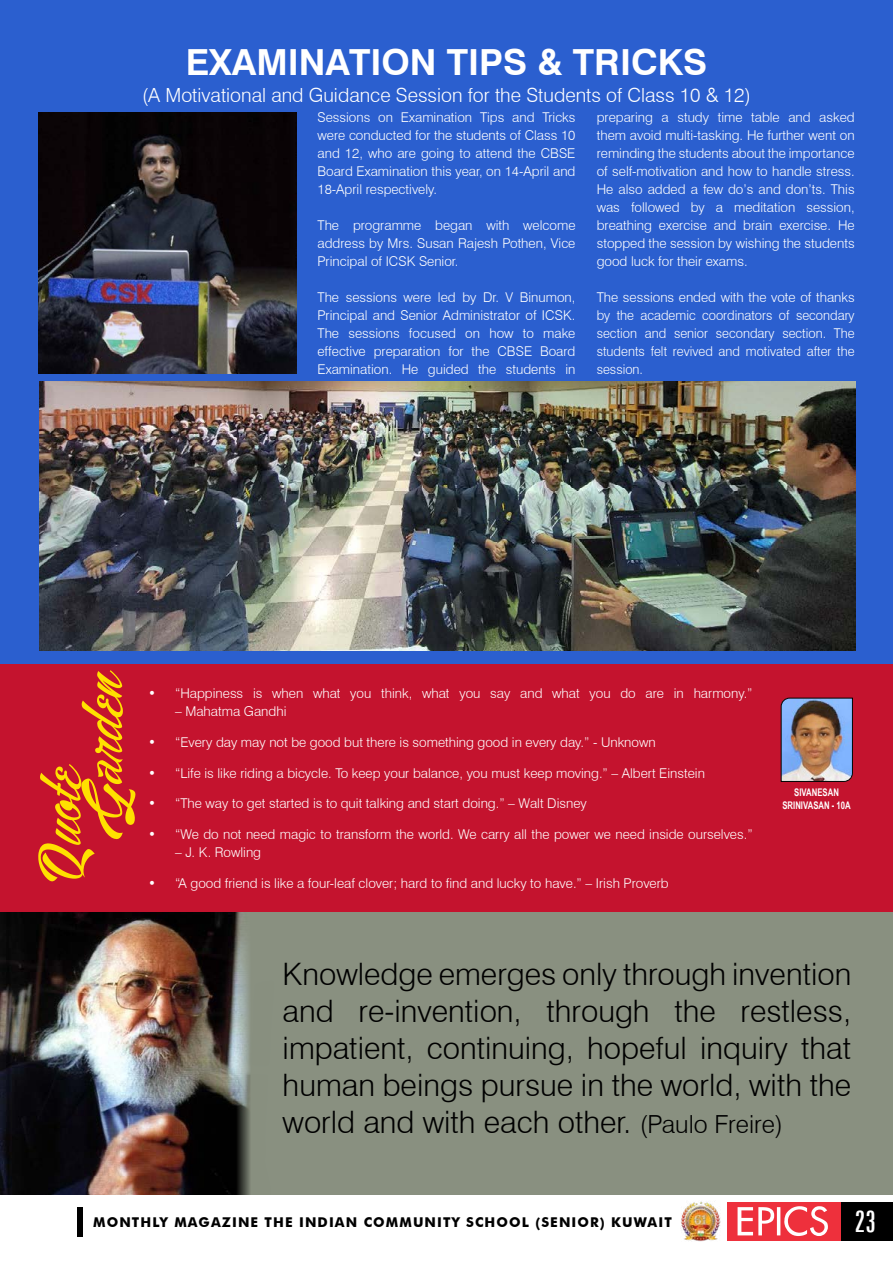
<style>
.page{position:relative;width:893px;height:1263px;background:#fff}
.page>*{position:absolute;margin:0;border:0;box-sizing:border-box;transform-origin:0 0}
.t1{font:700 36px "Swiss 721 BT";color:#fff}
.t2{font:300 30.9px/37px "Swiss 721 BT";color:#000;text-align:justify}
.t3{font:extra-condensed 30px "Zurich BT";color:#fff}
.t4{font:300 19.5px "Swiss 721 BT";color:#fff}
.t5{font:300 13.5px/18px "Swiss 721 BT";color:#fff;text-align:justify}
.t6{font:700 13.5px "Futura BT";letter-spacing:.08em;color:#000}
.t7{font:700 10.5px/12.6px "Arial Narrow";color:#fff;text-align:center;scale:.9 1}
.s1{font-size:24.9px}
</style>
<div class="page">
<div style="left:0;top:912px;width:893px;height:283px;background:#899080"></div>
<div style="left:0;top:0;width:893px;height:664px;background:#2b5fcf"></div>
<div style="left:0;top:664px;width:893px;height:248px;background:#c4132e"></div>
<svg style="left:38px;top:670px;width:97px;height:211px"></svg>
<img style="left:780px;top:697px;width:73px;height:85px">
<img style="left:38px;top:113px;width:258px;height:261px">
<img style="left:39px;top:382px;width:816px;height:269px">
<img style="left:0;top:912px;width:250px;height:283px">
<div style="left:840px;top:1202px;width:53px;height:39px;background:#000"></div>
<div style="left:727px;top:1202px;width:113px;height:39px;background:#ee303c"></div>
<svg style="left:738px;top:1206px;width:90px;height:30px"></svg>
<div style="left:77px;top:1207px;width:5px;height:29px;background:#000"></div>
<img style="left:681px;top:1201px;width:40px;height:40px">
<h1 class="t1" style="left:186px;top:40px;width:523px">EXAMINATION TIPS &amp; TRICKS</h1>
<h3 class="t4" style="left:142px;top:83px;width:610px">(A Motivational and Guidance Session for the Students of Class 10 &amp; 12)</h3>
<p class="t5" style="left:317px;top:108px;width:259px">Sessions on Examination Tips and Tricks were conducted for the students of Class 10 and 12, who are going to attend the CBSE Board Examination this year, on 14-April and 18-April respectively.</p>
<p class="t5" style="left:317px;top:216px;width:259px">The programme began with welcome address by Mrs. Susan Rajesh Pothen, Vice Principal of ICSK Senior.</p>
<p class="t5" style="left:317px;top:288px;width:259px">The sessions were led by Dr. V Binumon, Principal and Senior Administrator of ICSK.<br>The sessions focused on how to make effective preparation for the CBSE Board Examination. He guided the students in</p>
<p class="t5" style="left:597px;top:108px;width:259px">preparing a study time table and asked them avoid multi-tasking. He further went on reminding the students about the importance of self-motivation and how to handle stress.<br>He also added a few do’s and don’ts. This was followed by a meditation session, breathing exercise and brain exercise. He stopped the session by wishing the students good luck for their exams.</p>
<p class="t5" style="left:597px;top:288px;width:259px">The sessions ended with the vote of thanks by the academic coordinators of secondary section and senior secondary section. The students felt revived and motivated after the session.</p>
<p class="t5" style="left:148px;top:684px;width:606px">• “Happiness is when what you think, what you say and what you do are in harmony.”</p>
<p class="t5" style="left:175px;top:702px;width:113px">– Mahatma Gandhi</p>
<p class="t5" style="left:148px;top:733px;width:509px">• “Every day may not be good but there is something good in every day.” - Unknown</p>
<p class="t5" style="left:148px;top:764px;width:558px">• “Life is like riding a bicycle. To keep your balance, you must keep moving.” – Albert Einstein</p>
<p class="t5" style="left:148px;top:794px;width:440px">• “The way to get started is to quit talking and start doing.” – Walt Disney</p>
<p class="t5" style="left:148px;top:825px;width:606px">• “We do not need magic to transform the world. We carry all the power we need inside ourselves.”</p>
<p class="t5" style="left:175px;top:843px;width:88px">– J. K. Rowling</p>
<p class="t5" style="left:148px;top:874px;width:522px">• “A good friend is like a four-leaf clover; hard to find and lucky to have.” – Irish Proverb</p>
<p class="t7" style="left:782px;top:785px;width:77px">SIVANESAN<br>SRINIVASAN - 10A</p>
<h2 class="t2" style="left:283px;top:955px;width:570px">Knowledge emerges only through invention and re-invention, through the restless, impatient, continuing, hopeful inquiry that human beings pursue in the world, with the world and with each other. <span class="s1">(Paulo Freire)</span></h2>
<p class="t6" style="left:93px;top:1214px;width:580px">MONTHLY MAGAZINE THE INDIAN COMMUNITY SCHOOL (SENIOR) KUWAIT</p>
<h3 class="t3" style="left:855px;top:1204px;width:23px">23</h3>
</div>
